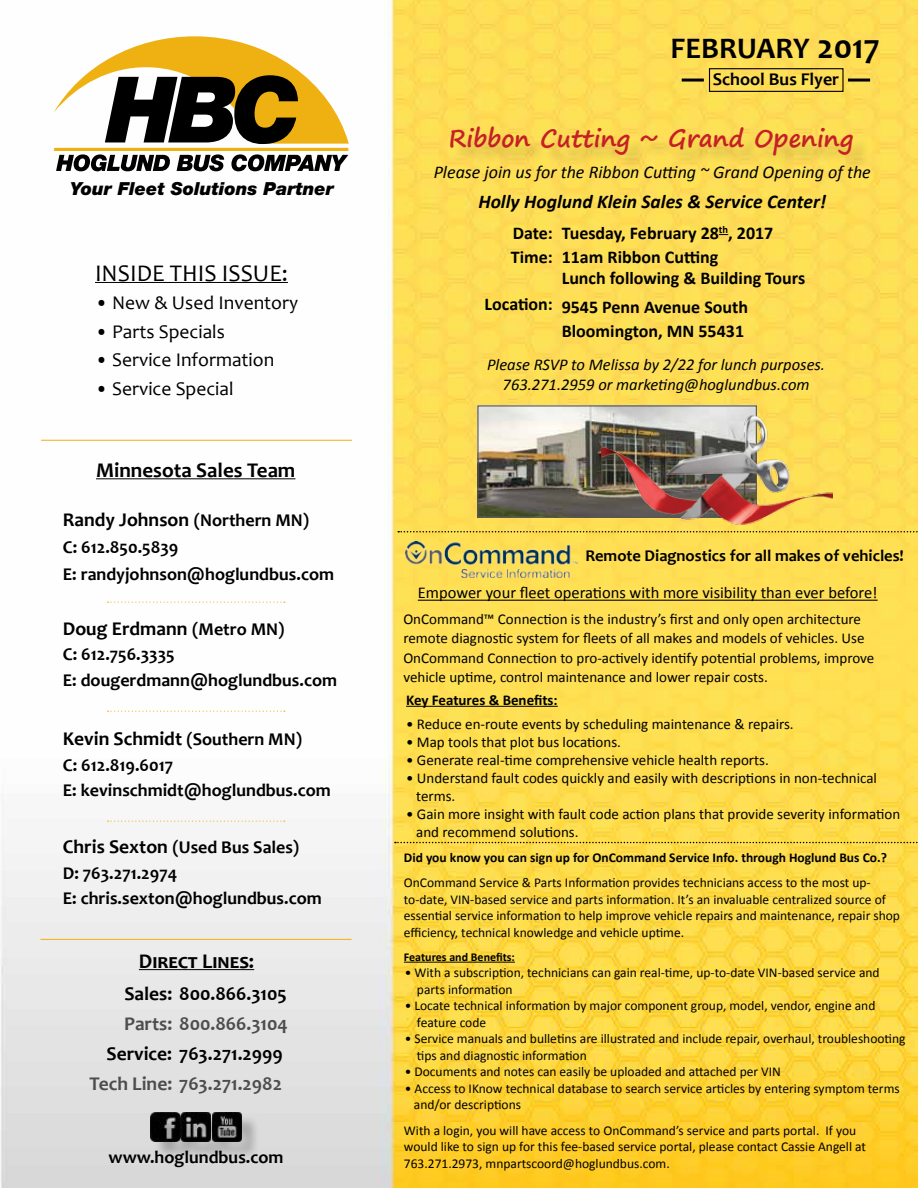
<style>
.page{position:relative;width:918px;height:1188px;background:#fff}
.page>*{position:absolute;margin:0;border:0;box-sizing:border-box;transform-origin:0 0}
.t1{font:700 30px "Candara";color:#000}
.t2{font:700 24px "Segoe Print";color:#c52026}
.t3{font:24px "Candara";color:#000}
.t4{font:700 21px "Candara";color:#000}
.t5{font:700 19.5px "Candara";color:#000}
.t6{font:19.5px "Candara";color:#000}
.t7{font:700 19.5px "Candara";color:#4d4d4f}
.t8{font:italic 700 19.5px "Calibri";color:#000}
.t9{font:700 18px/25.5px "Candara";color:#000}
.t10{font:700 18px/24px "Calibri";color:#000}
.t11{font:italic 18px "Calibri";color:#000}
.t12{font:italic 900 18px "Helvetica Neue LT Std";color:#000}
.t13{font:italic 16.5px/19.8px "Calibri";color:#000;text-align:center}
.t14{font:16.5px "Calibri";color:#000}
.t15{font:700 16.5px "Candara";color:#000}
.t16{font:15px/19.5px "Calibri";color:#000}
.t17{font:700 15px "Calibri";color:#000}
.t18{font:13.5px/16.5px "Calibri";color:#000}
.t19{font:700 13.5px "Calibri";color:#000}
.t20{font:700 12px "Calibri";color:#000}
.s1{font-size:18px}
.s2{font-size:19.5px}
.s3{font-size:34.5px}
</style>
<div class="page">
<img style="left:1px;top:0;width:917px;height:1188px">
<div style="left:709px;top:68px;width:135px;height:24px;border:1px solid #000"></div>
<hr style="left:848px;top:79px;width:22px;height:3px;background:#000">
<hr style="left:682px;top:79px;width:22px;height:3px;background:#000">
<svg style="left:54px;top:36px;width:295px;height:108px"></svg>
<svg style="left:56px;top:154px;width:114px;height:17px"></svg>
<svg style="left:177px;top:154px;width:47px;height:17px"></svg>
<svg style="left:231px;top:154px;width:117px;height:17px"></svg>
<hr style="left:54px;top:148px;width:294px;height:3px;background:#eeb111">
<hr style="left:96px;top:479px;width:199px;height:1px;background:#000">
<svg style="left:108px;top:602px;width:177px;height:1px"></svg>
<hr style="left:95px;top:282px;width:193px;height:1px;background:#000">
<hr style="left:41px;top:440px;width:311px;height:1px;background:#eeb111">
<svg style="left:108px;top:711px;width:177px;height:1px"></svg>
<svg style="left:108px;top:821px;width:177px;height:1px"></svg>
<hr style="left:40px;top:939px;width:312px;height:1px;background:#eeb111">
<hr style="left:139px;top:969px;width:115px;height:1px;background:#000">
<div style="left:153px;top:1115px;width:107px;height:46px;background:#000;opacity:.25"></div>
<img style="left:151px;top:1112px;width:90px;height:30px">
<svg style="left:398px;top:531px;width:520px;height:1px"></svg>
<img style="left:405px;top:542px;width:173px;height:35px">
<hr style="left:418px;top:600px;width:460px;height:1px;background:#000">
<hr style="left:406px;top:706px;width:152px;height:1px;background:#000">
<img style="left:479px;top:407px;width:276px;height:109px">
<div style="left:477px;top:405px;width:280px;height:113px;border:1px solid #58595b"></div>
<img style="left:601px;top:412px;width:231px;height:117px">
<div style="left:453px;top:129px;width:418px;height:44px;background:#000;opacity:.15"></div>
<svg style="left:395px;top:842px;width:523px;height:1px"></svg>
<hr style="left:404px;top:962px;width:111px;height:1px;background:#000">
<h3 class="t12" style="left:70px;top:178px;width:265px">Your Fleet Solutions Partner</h3>
<h2 class="t3" style="left:95px;top:258px;width:194px">INSIDE THIS ISSUE:</h2>
<h3 class="t6" style="left:95px;top:291px;width:205px">• New &amp; Used Inventory</h3>
<h3 class="t6" style="left:95px;top:319px;width:131px">• Parts Specials</h3>
<h3 class="t6" style="left:95px;top:348px;width:181px">• Service Information</h3>
<h3 class="t6" style="left:95px;top:376px;width:140px">• Service Special</h3>
<h3 class="t4" style="left:96px;top:457px;width:201px">Minnesota Sales Team</h3>
<h3 class="t5" style="left:63px;top:507px;width:248px">Randy Johnson <span class="s1">(Northern MN)</span></h3>
<h3 class="t9" style="left:63px;top:533px;width:273px;line-height:27px">C: 612.850.5839<br>E: randyjohnson@hoglundbus.com</h3>
<h3 class="t5" style="left:63px;top:616px;width:223px">Doug Erdmann <span class="s1">(Metro MN)</span></h3>
<h3 class="t9" style="left:63px;top:641px;width:276px">C: 612.756.3335<br>E: dougerdmann@hoglundbus.com</h3>
<h3 class="t5" style="left:63px;top:727px;width:241px">Kevin Schmidt <span class="s1">(Southern MN)</span></h3>
<h3 class="t9" style="left:63px;top:752px;width:269px">C: 612.819.6017<br>E: kevinschmidt@hoglundbus.com</h3>
<h3 class="t9" style="left:63px;top:834px;width:260px"><span class="s2">Chris Sexton</span> (Used Bus Sales)<br>D: 763.271.2974<br>E: chris.sexton@hoglundbus.com</h3>
<h3 class="t4" style="left:139px;top:948px;width:117px">Direct Lines:</h3>
<h3 class="t5" style="left:124px;top:981px;width:164px">Sales: 800.866.3105</h3>
<h3 class="t7" style="left:124px;top:1011px;width:165px">Parts: 800.866.3104</h3>
<h3 class="t5" style="left:107px;top:1041px;width:178px">Service: 763.271.2999</h3>
<h3 class="t7" style="left:90px;top:1071px;width:194px">Tech Line: 763.271.2982</h3>
<h3 class="t9" style="left:109px;top:1144px;width:176px">www.hoglundbus.com</h3>
<h1 class="t1" style="left:671px;top:29px;width:211px">FEBRUARY <span class="s3">2017</span></h1>
<h3 class="t9" style="left:713px;top:67px;width:128px">School Bus Flyer</h3>
<h2 class="t2" style="left:449px;top:116px;width:406px">Ribbon Cutting ~ Grand Opening</h2>
<h3 class="t11" style="left:434px;top:160px;width:439px">Please join us for the Ribbon Cutting ~ Grand Opening of the</h3>
<h3 class="t8" style="left:478px;top:189px;width:349px">Holly Hoglund Klein Sales &amp; Service Center!</h3>
<h3 class="t10" style="left:511px;top:221px;width:43px">Date:<br>Time:</h3>
<h3 class="t10" style="left:485px;top:292px;width:70px">Location:</h3>
<h3 class="t10" style="left:562px;top:221px;width:213px">Tuesday, February 28<sup>th</sup>, 2017<br>11am Ribbon Cutting</h3>
<h3 class="t10" style="left:562px;top:264px;width:245px;line-height:28.5px">Lunch following &amp; Building Tours<br>9545 Penn Avenue South</h3>
<h3 class="t10" style="left:562px;top:319px;width:184px">Bloomington, MN 55431</h3>
<p class="t13" style="left:487px;top:354px;width:340px">Please RSVP to Melissa by 2/22 for lunch purposes.<br>763.271.2959 or marketing@hoglundbus.com</p>
<p class="t15" style="left:585px;top:545px;width:320px">Remote Diagnostics for all makes of vehicles!</p>
<p class="t14" style="left:418px;top:582px;width:461px">Empower your fleet operations with more visibility than ever before!</p>
<p class="t16" style="left:403px;top:609px;width:472px">OnCommand™ Connection is the industry’s first and only open architecture remote diagnostic system for fleets of all makes and models of vehicles. Use OnCommand Connection to pro-actively identify potential problems, improve vehicle uptime, control maintenance and lower repair costs.</p>
<p class="t17" style="left:406px;top:690px;width:153px">Key Features &amp; Benefits:</p>
<p class="t16" style="left:406px;top:715px;width:389px">• Reduce en-route events by scheduling maintenance &amp; repairs.</p>
<p class="t16" style="left:406px;top:733px;width:216px">• Map tools that plot bus locations.</p>
<p class="t16" style="left:406px;top:751px;width:364px">• Generate real-time comprehensive vehicle health reports.</p>
<p class="t16" style="left:416px;top:769px;width:462px;line-height:18px;text-indent:-10px">• Understand fault codes quickly and easily with descriptions in non-technical terms.</p>
<p class="t16" style="left:416px;top:805px;width:485px;line-height:18px;text-indent:-10px">• Gain more insight with fault code action plans that provide severity information and recommend solutions.</p>
<p class="t19" style="left:404px;top:849px;width:485px">Did you know you can sign up for OnCommand Service Info. through Hoglund Bus Co.?</p>
<p class="t18" style="left:404px;top:875px;width:498px">OnCommand Service &amp; Parts Information provides technicians access to the most up&shy;to-date, VIN-based service and parts information. It’s an invaluable centralized source of essential service information to help improve vehicle repairs and maintenance, repair shop efficiency, technical knowledge and vehicle uptime.</p>
<p class="t20" style="left:404px;top:949px;width:113px">Features and Benefits:</p>
<p class="t18" style="left:417px;top:965px;width:464px;text-indent:-12px">• With a subscription, technicians can gain real-time, up-to-date VIN-based service and parts information</p>
<p class="t18" style="left:417px;top:998px;width:460px;text-indent:-12px">• Locate technical information by major component group, model, vendor, engine and feature code</p>
<p class="t18" style="left:417px;top:1031px;width:490px;text-indent:-12px">• Service manuals and bulletins are illustrated and include repair, overhaul, troubleshooting tips and diagnostic information</p>
<p class="t18" style="left:405px;top:1064px;width:378px">• Documents and notes can easily be uploaded and attached per VIN</p>
<p class="t18" style="left:414px;top:1080px;width:487px;text-indent:-9px">• Access to IKnow technical database to search service articles by entering symptom terms and/or descriptions</p>
<p class="t18" style="left:404px;top:1122px;width:464px">With a login, you will have access to OnCommand’s service and parts portal. If you would like to sign up for this fee-based service portal, please contact Cassie Angell at<br>763.271.2973, mnpartscoord@hoglundbus.com.</p>
</div>
